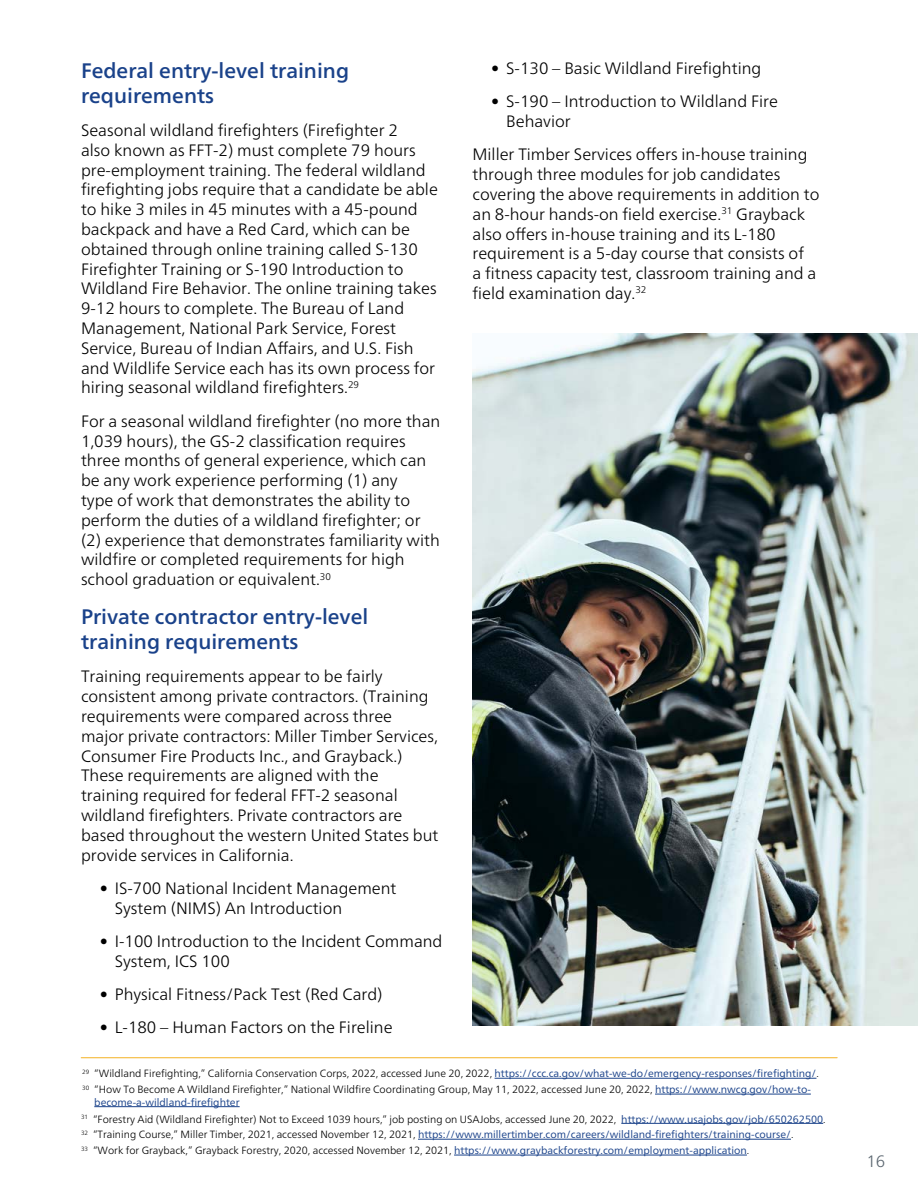
<style>
.page{position:relative;width:918px;height:1188px;background:#fff}
.page>*{position:absolute;margin:0;border:0;box-sizing:border-box;transform-origin:0 0}
.t1{font:500 21px/25.2px "Frutiger Neue LT";color:#1a428a}
.t2{font:300 16.5px/19.8px "Frutiger Neue LT";color:#000}
.t3{font:300 16.5px "Frutiger Neue LT";color:#5b6670}
.t4{font:300 10.5px/15.9px "Frutiger Neue LT";color:#000}
.t5{font:10.5px "Frutiger Neue LT";color:#1a428a}
.s1{font-weight:400;color:#1a428a}
</style>
<div class="page">
<hr style="left:621px;top:1123px;width:202px;height:1px;background:#1a428a">
<hr style="left:418px;top:1139px;width:373px;height:1px;background:#1a428a">
<hr style="left:454px;top:1155px;width:293px;height:1px;background:#1a428a">
<hr style="left:81px;top:1057px;width:756px;height:1px;background:#f4b223">
<hr style="left:495px;top:1078px;width:321px;height:1px;background:#1a428a">
<hr style="left:655px;top:1094px;width:156px;height:1px;background:#1a428a">
<hr style="left:94px;top:1106px;width:146px;height:1px;background:#1a428a">
<img style="left:472px;top:334px;width:446px;height:692px">
<p class="t1" style="left:81px;top:58px;width:270px">Federal entry-level training requirements</p>
<p class="t2" style="left:81px;top:120px;width:358px">Seasonal wildland firefighters (Firefighter 2<br>also known as FFT-2) must complete 79 hours pre-employment training. The federal wildland firefighting jobs require that a candidate be able to hike 3 miles in 45 minutes with a 45-pound backpack and have a Red Card, which can be obtained through online training called S-130<br>Firefighter Training or S-190 Introduction to Wildland Fire Behavior. The online training takes 9-12 hours to complete. The Bureau of Land Management, National Park Service, Forest Service, Bureau of Indian Affairs, and U.S. Fish and Wildlife Service each has its own process for hiring seasonal wildland firefighters.<sup>29</sup></p>
<p class="t2" style="left:81px;top:411px;width:361px">For a seasonal wildland firefighter (no more than 1,039 hours), the GS-2 classification requires three months of general experience, which can be any work experience performing (1) any<br>type of work that demonstrates the ability to perform the duties of a wildland firefighter; or (2) experience that demonstrates familiarity with wildfire or completed requirements for high school graduation or equivalent.<sup>30</sup></p>
<p class="t1" style="left:81px;top:604px;width:289px">Private contractor entry-level training requirements</p>
<p class="t2" style="left:81px;top:667px;width:359px">Training requirements appear to be fairly consistent among private contractors. (Training requirements were compared across three major private contractors: Miller Timber Services, Consumer Fire Products Inc., and Grayback.)<br>These requirements are aligned with the training required for federal FFT-2 seasonal wildland firefighters. Private contractors are based throughout the western United States but provide services in California.</p>
<p class="t2" style="left:115px;top:878px;width:283px;text-indent:-15px">• IS-700 National Incident Management<br>System (NIMS) An Introduction</p>
<p class="t2" style="left:115px;top:931px;width:329px;text-indent:-15px">• I-100 Introduction to the Incident Command<br>System, ICS 100</p>
<p class="t2" style="left:100px;top:984px;width:284px">• Physical Fitness/Pack Test (Red Card)</p>
<p class="t2" style="left:100px;top:1018px;width:294px">• L-180 – Human Factors on the Fireline</p>
<p class="t2" style="left:491px;top:58px;width:272px">• S-130 – Basic Wildland Firefighting</p>
<p class="t2" style="left:506px;top:91px;width:273px;text-indent:-15px">• S-190 – Introduction to Wildland Fire<br>Behavior</p>
<p class="t2" style="left:472px;top:145px;width:349px">Miller Timber Services offers in-house training through three modules for job candidates covering the above requirements in addition to an 8-hour hands-on field exercise.<sup>31</sup> Grayback also offers in-house training and its L-180 requirement is a 5-day course that consists of<br>a fitness capacity test, classroom training and a field examination day.<sup>32</sup></p>
<p class="t4" style="left:82px;top:1066px;width:738px"><sup>29</sup> “Wildland Firefighting,” California Conservation Corps, 2022, accessed June 20, 2022, <span class="s1">https://ccc.ca.gov/what-we-do/emergency-responses/firefighting/</span>.<br><sup>30</sup> “How To Become A Wildland Firefighter,” National Wildfire Coordinating Group, May 11, 2022, accessed June 20, 2022, <span class="s1">https://www.nwcg.gov/how-to-</span></p>
<p class="t5" style="left:94px;top:1096px;width:147px">become-a-wildland-firefighter</p>
<p class="t4" style="left:81px;top:1111px;width:746px"><sup>31</sup> “Forestry Aid (Wildland Firefighter) Not to Exceed 1039 hours,” job posting on USAJobs, accessed June 20, 2022, <span class="s1">https://www.usajobs.gov/job/650262500</span>.<br><sup>32</sup> “Training Course,” Miller Timber, 2021, accessed November 12, 2021, <span class="s1">https://www.millertimber.com/careers/wildland-firefighters/training-course/</span>.<br><sup>33</sup> “Work for Grayback,” Grayback Forestry, 2020, accessed November 12, 2021, <span class="s1">https://www.graybackforestry.com/employment-application</span>.</p>
<p class="t3" style="left:866px;top:1152px;width:20px">16</p>
</div>
